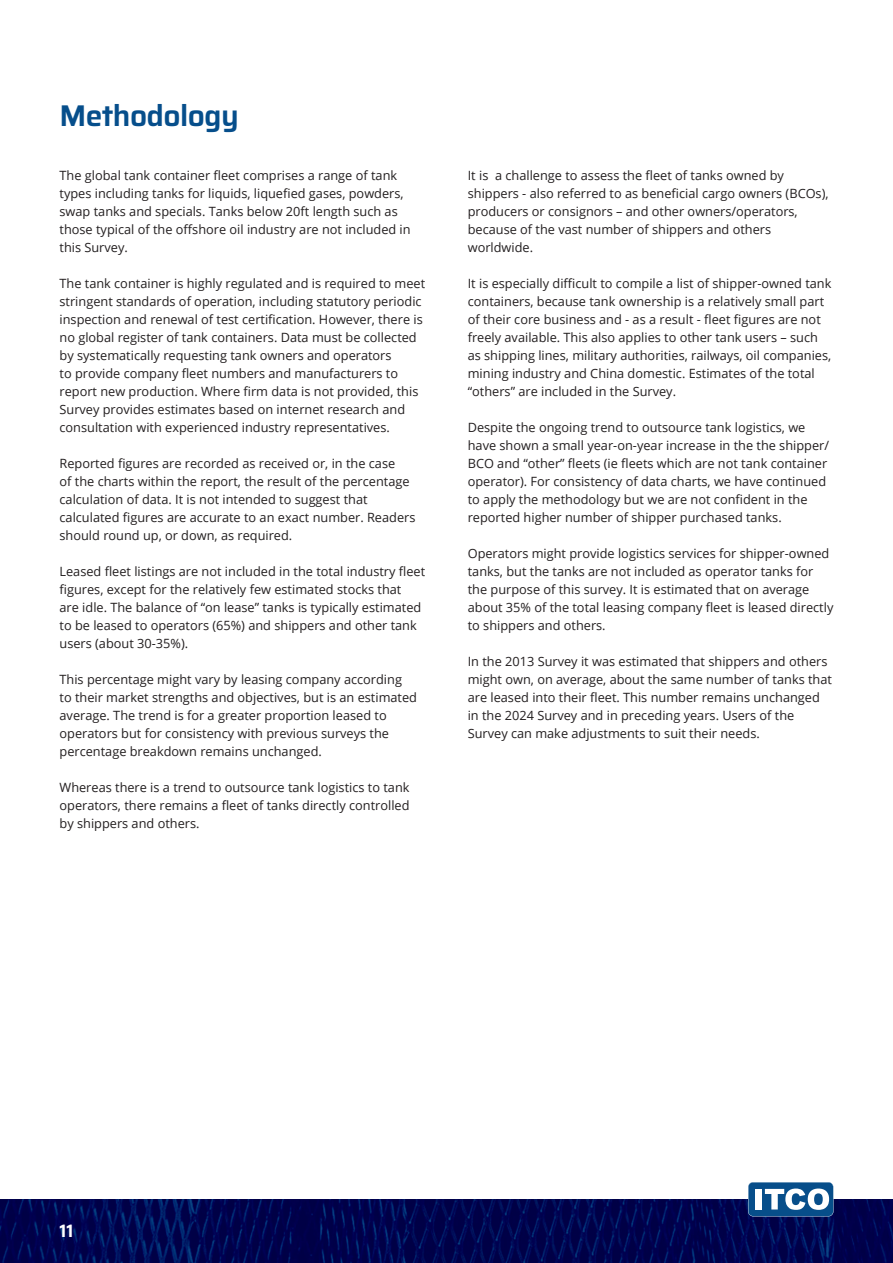
<style>
.page{position:relative;width:893px;height:1263px;background:#fff}
.page>*{position:absolute;margin:0;border:0;box-sizing:border-box;transform-origin:0 0}
.t1{font:600 30px "Saira";letter-spacing:-.02em;color:#064e8b}
.t2{font:600 18px "Saira";color:#fff}
.t3{font:12.75px/18px "Open Sans";color:#231f20}
</style>
<div class="page">
<img style="left:0;top:1199px;width:893px;height:64px">
<svg style="left:748px;top:1182px;width:85px;height:34px"></svg>
<p class="t1" style="left:60px;top:92px;width:181px">Methodology</p>
<p class="t3" style="left:60px;top:166px;width:353px">The global tank container fleet comprises a range of tank types including tanks for liquids, liquefied gases, powders, swap tanks and specials. Tanks below 20ft length such as those typical of the offshore oil industry are not included in this Survey.</p>
<p class="t3" style="left:60px;top:274px;width:367px">The tank container is highly regulated and is required to meet stringent standards of operation, including statutory periodic inspection and renewal of test certification. However, there is no global register of tank containers. Data must be collected by systematically requesting tank owners and operators<br>to provide company fleet numbers and manufacturers to report new production. Where firm data is not provided, this Survey provides estimates based on internet research and consultation with experienced industry representatives.</p>
<p class="t3" style="left:60px;top:454px;width:357px">Reported figures are recorded as received or, in the case<br>of the charts within the report, the result of the percentage calculation of data. It is not intended to suggest that calculated figures are accurate to an exact number. Readers should round up, or down, as required.</p>
<p class="t3" style="left:60px;top:562px;width:367px">Leased fleet listings are not included in the total industry fleet figures, except for the relatively few estimated stocks that<br>are idle. The balance of “on lease” tanks is typically estimated to be leased to operators (65%) and shippers and other tank users (about 30-35%).</p>
<p class="t3" style="left:60px;top:670px;width:359px">This percentage might vary by leasing company according to their market strengths and objectives, but is an estimated average. The trend is for a greater proportion leased to operators but for consistency with previous surveys the percentage breakdown remains unchanged.</p>
<p class="t3" style="left:60px;top:778px;width:352px;text-align:justify">Whereas there is a trend to outsource tank logistics to tank operators, there remains a fleet of tanks directly controlled by shippers and others.</p>
<p class="t3" style="left:468px;top:166px;width:362px">It is a challenge to assess the fleet of tanks owned by shippers - also referred to as beneficial cargo owners (BCOs), producers or consignors – and other owners/operators, because of the vast number of shippers and others worldwide.</p>
<p class="t3" style="left:468px;top:274px;width:365px">It is especially difficult to compile a list of shipper-owned tank containers, because tank ownership is a relatively small part of their core business and - as a result - fleet figures are not freely available. This also applies to other tank users – such as shipping lines, military authorities, railways, oil companies, mining industry and China domestic. Estimates of the total “others” are included in the Survey.</p>
<p class="t3" style="left:468px;top:418px;width:363px">Despite the ongoing trend to outsource tank logistics, we have shown a small year-on-year increase in the the shipper/ BCO and “other” fleets (ie fleets which are not tank container operator). For consistency of data charts, we have continued to apply the methodology but we are not confident in the reported higher number of shipper purchased tanks.</p>
<p class="t3" style="left:468px;top:544px;width:367px">Operators might provide logistics services for shipper-owned tanks, but the tanks are not included as operator tanks for the purpose of this survey. It is estimated that on average about 35% of the total leasing company fleet is leased directly to shippers and others.</p>
<p class="t3" style="left:468px;top:652px;width:366px">In the 2013 Survey it was estimated that shippers and others might own, on average, about the same number of tanks that are leased into their fleet. This number remains unchanged in the 2024 Survey and in preceding years. Users of the Survey can make adjustments to suit their needs.</p>
<h2 class="t2" style="left:60px;top:1217px;width:15px">11</h2>
</div>
